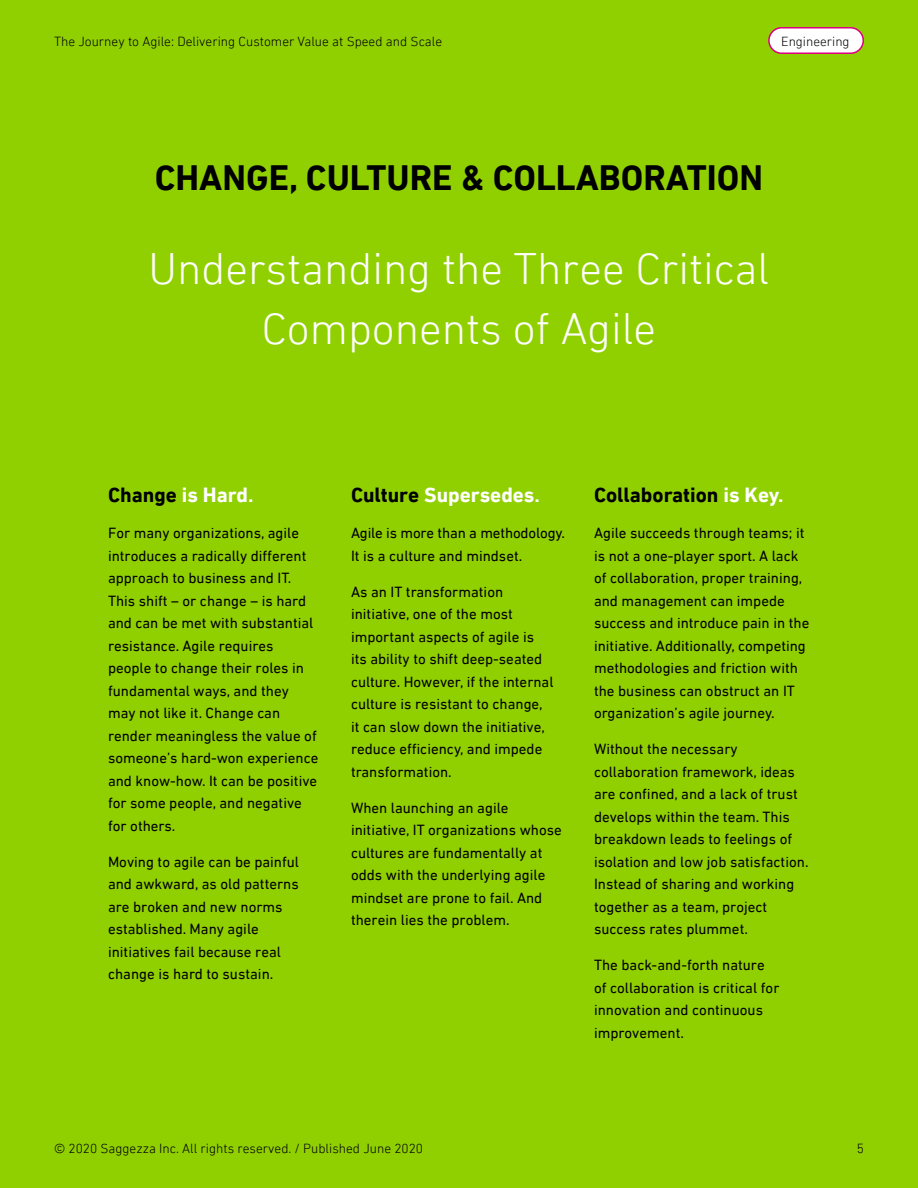
<style>
.page{position:relative;width:918px;height:1188px;background:#91d000}
.page>*{position:absolute;margin:0;border:0;box-sizing:border-box;transform-origin:0 0}
.t1{font:300 45px/60px "DIN Next LT Pro";color:#fff;text-align:center}
.t2{font:700 36px "DIN Next LT Pro";color:#000}
.t3{font:700 21px "DIN Next LT Pro";color:#fff}
.t4{font:700 21px "DIN Next LT Pro";color:#000}
.t5{font:15px/22.5px "DIN Next LT Pro";color:#000}
.t6{font:300 13.5px "DIN Next LT Pro";color:#000}
.t7{font:300 13.35px "DIN Next LT Pro";color:#000}
.s1{color:#000}
.s2{color:#fff}
</style>
<div class="page">
<div style="left:769px;top:28px;width:94px;height:25px;background:#fff;border-radius:13px"></div>
<div style="left:768px;top:27px;width:96px;height:27px;border:2px solid #da007e;border-radius:13px"></div>
<p class="t6" style="left:54px;top:33px;width:390px">The Journey to Agile: Delivering Customer Value at Speed and Scale</p>
<p class="t7" style="left:781px;top:34px;width:70px">Engineering</p>
<h2 class="t2" style="left:155px;top:157px;width:610px">CHANGE, CULTURE &amp; COLLABORATION</h2>
<h1 class="t1" style="left:149px;top:238px;width:622px">Understanding the Three Critical<br>Components of Agile</h1>
<h3 class="t3" style="left:108px;top:483px;width:147px"><span class="s1">Change</span> is Hard.</h3>
<p class="t5" style="left:108px;top:522px;width:212px">For many organizations, agile introduces a radically different approach to business and IT.<br>This shift – or change – is hard and can be met with substantial resistance. Agile requires people to change their roles in fundamental ways, and they may not like it. Change can render meaningless the value of someone’s hard-won experience and know-how. It can be positive for some people, and negative for others.</p>
<p class="t5" style="left:108px;top:850px;width:193px">Moving to agile can be painful and awkward, as old patterns are broken and new norms established. Many agile initiatives fail because real change is hard to sustain.</p>
<h3 class="t3" style="left:351px;top:483px;width:191px"><span class="s1">Culture</span> Supersedes.</h3>
<p class="t5" style="left:351px;top:522px;width:216px">Agile is more than a methodology.<br>It is a culture and mindset.</p>
<p class="t5" style="left:351px;top:580px;width:204px">As an IT transformation initiative, one of the most important aspects of agile is its ability to shift deep-seated culture. However, if the internal culture is resistant to change, it can slow down the initiative, reduce efficiency, and impede transformation.</p>
<p class="t5" style="left:351px;top:796px;width:212px">When launching an agile initiative, IT organizations whose cultures are fundamentally at odds with the underlying agile mindset are prone to fail. And therein lies the problem.</p>
<h3 class="t4" style="left:594px;top:483px;width:191px">Collaboration <span class="s2">is Key.</span></h3>
<p class="t5" style="left:594px;top:522px;width:217px">Agile succeeds through teams; it is not a one-player sport. A lack of collaboration, proper training, and management can impede success and introduce pain in the initiative. Additionally, competing methodologies and friction with the business can obstruct an IT organization’s agile journey.</p>
<p class="t5" style="left:594px;top:738px;width:216px">Without the necessary collaboration framework, ideas are confined, and a lack of trust develops within the team. This breakdown leads to feelings of isolation and low job satisfaction.<br>Instead of sharing and working together as a team, project success rates plummet.</p>
<p class="t5" style="left:594px;top:954px;width:187px">The back-and-forth nature of collaboration is critical for innovation and continuous improvement.</p>
<p class="t6" style="left:54px;top:1140px;width:371px">© 2020 Saggezza Inc. All rights reserved. / Published June 2020</p>
<p class="t6" style="left:857px;top:1140px;width:9px">5</p>
</div>
